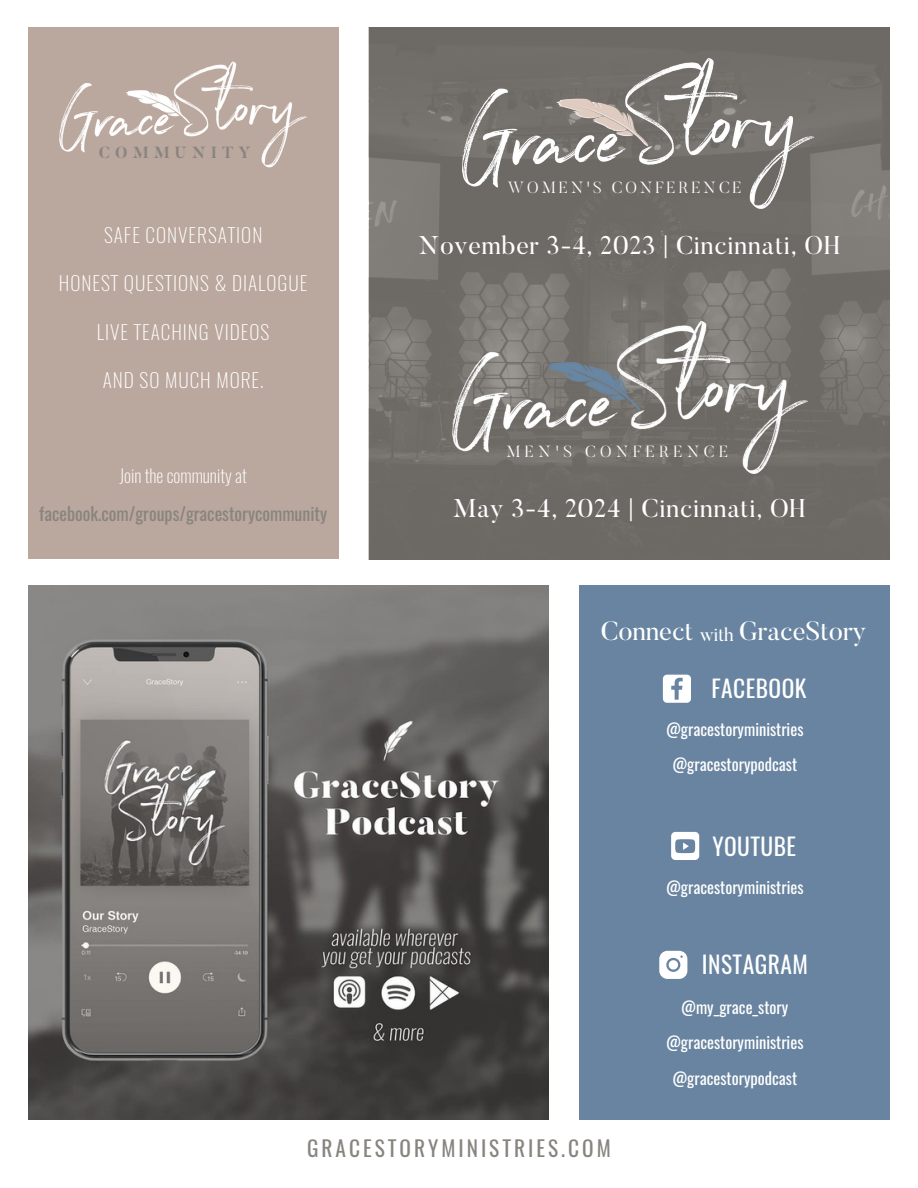
<style>
.page{position:relative;width:918px;height:1188px;background:#fff}
.page>*{position:absolute;margin:0;border:0;box-sizing:border-box;transform-origin:0 0}
.t1{font:56.85px "Oswald";letter-spacing:.06em;color:#fff}
.t2{font:26.25px "Butler";color:#fff}
.t3{font:25.5px "Butler";letter-spacing:.03em;color:#fff}
.t4{font:23.55px "Oswald";letter-spacing:.02em;color:#fff}
.t5{font:21.3px "Oswald";letter-spacing:.14em;color:#88847f}
.t6{font:200 19.5px "Oswald";letter-spacing:.05em;color:#fff}
.t7{font:18.75px "Butler";color:#fff}
.t8{font:18px "Oswald";color:#88847f}
.t9{font:200 18px "Oswald";color:#fff}
.t10{font:16.5px "Oswald";color:#fff}
.t11{font:300 16.05px "Butler";letter-spacing:.185em;color:#fff}
.t12{font:300 16.05px "Butler";letter-spacing:.28em;color:#fff}
.t13{font:700 16.05px "Butler";letter-spacing:.325em;color:#88847f}
</style>
<div class="page">
<img style="left:369px;top:27px;width:521px;height:532px">
<img style="left:447px;top:44px;width:382px;height:180px">
<div style="left:28px;top:27px;width:310px;height:531px;background:#baa79d"></div>
<img style="left:28px;top:585px;width:521px;height:535px">
<div style="left:580px;top:585px;width:310px;height:535px;background:#6884a0"></div>
<svg style="left:663px;top:675px;width:28px;height:28px"></svg>
<svg style="left:659px;top:951px;width:28px;height:28px"></svg>
<div style="left:671px;top:832px;width:28px;height:28px;background:#fff;border-radius:4px"></div>
<svg style="left:675px;top:839px;width:20px;height:14px"></svg>
<img style="left:452px;top:322px;width:356px;height:151px">
<img style="left:532px;top:54px;width:142px;height:141px">
<img style="left:59px;top:61px;width:248px;height:107px">
<p class="t13" style="left:99px;top:147px;width:154px">COMMUNITY</p>
<p class="t6" style="left:104px;top:222px;width:160px">SAFE CONVERSATION</p>
<p class="t6" style="left:59px;top:270px;width:250px">HONEST QUESTIONS &amp; DIALOGUE</p>
<p class="t6" style="left:97px;top:318px;width:174px">LIVE TEACHING VIDEOS</p>
<p class="t6" style="left:103px;top:367px;width:162px">AND SO MUCH MORE.</p>
<p class="t9" style="left:119px;top:464px;width:129px">Join the community at</p>
<p class="t8" style="left:39px;top:500px;width:289px">facebook.com/groups/gracestorycommunity</p>
<p class="t11" style="left:508px;top:181px;width:236px">WOMEN'S CONFERENCE</p>
<p class="t3" style="left:419px;top:235px;width:422px">November 3-4, 2023 | Cincinnati, OH</p>
<p class="t12" style="left:506px;top:445px;width:223px">MEN'S CONFERENCE</p>
<p class="t3" style="left:453px;top:498px;width:353px">May 3-4, 2024 | Cincinnati, OH</p>
<p class="t2" style="left:601px;top:621px;width:94px">Connect</p>
<p class="t7" style="left:700px;top:627px;width:36px">with</p>
<p class="t2" style="left:739px;top:621px;width:129px">GraceStory</p>
<p class="t1" style="left:735px;top:616px;width:98px">AUG</p>
<p class="t1" style="left:778px;top:676px;width:55px">31</p>
<p class="t1" style="left:731px;top:736px;width:102px">8PM</p>
<p class="t4" style="left:712px;top:670px;width:96px">FACEBOOK</p>
<p class="t10" style="left:666px;top:716px;width:139px">@gracestoryministries</p>
<p class="t10" style="left:672px;top:752px;width:126px">@gracestorypodcast</p>
<p class="t4" style="left:712px;top:828px;width:85px">YOUTUBE</p>
<p class="t10" style="left:666px;top:875px;width:139px">@gracestoryministries</p>
<p class="t4" style="left:702px;top:946px;width:108px">INSTAGRAM</p>
<p class="t10" style="left:681px;top:995px;width:109px">@my_grace_story</p>
<p class="t10" style="left:666px;top:1029px;width:139px">@gracestoryministries</p>
<p class="t10" style="left:672px;top:1065px;width:126px">@gracestorypodcast</p>
<p class="t5" style="left:307px;top:1131px;width:305px">GRACESTORYMINISTRIES.COM</p>
</div>
